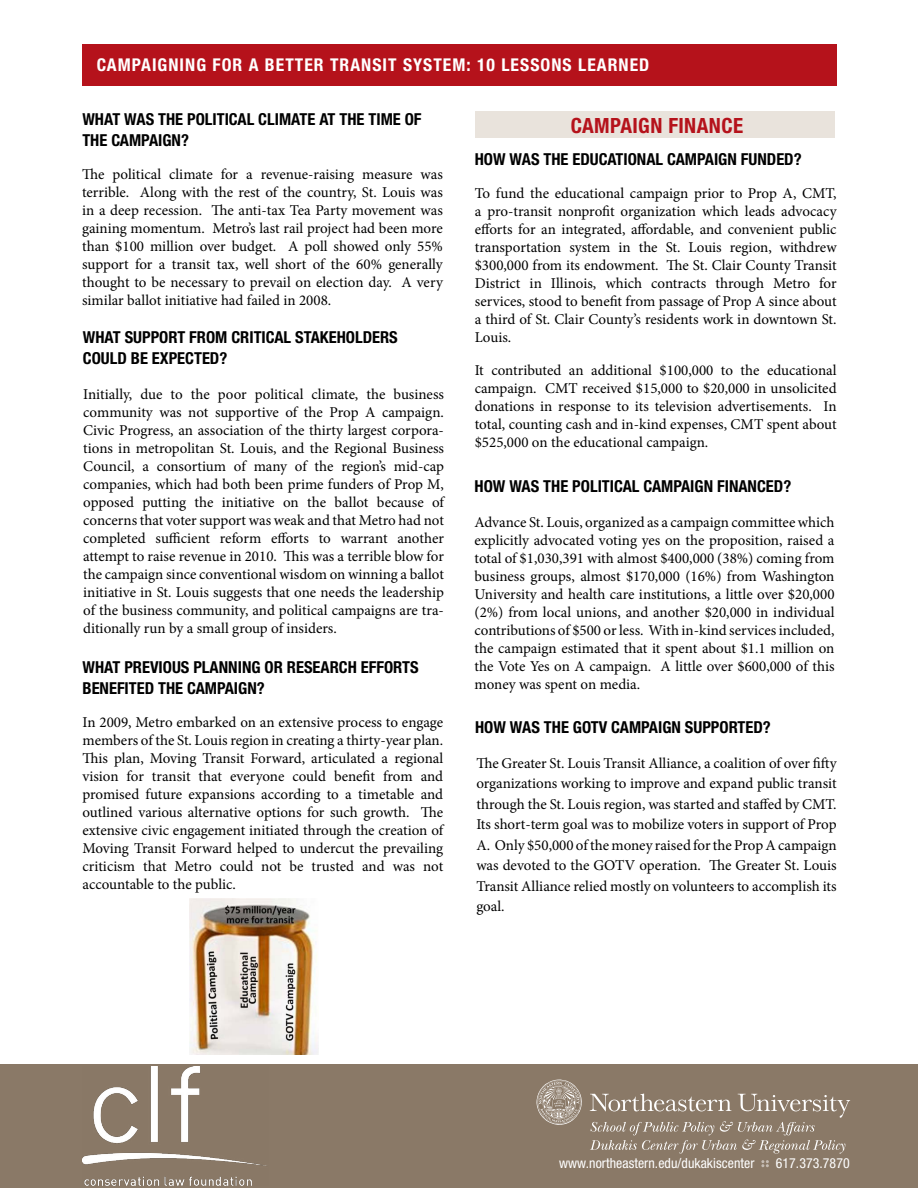
<style>
.page{position:relative;width:918px;height:1188px;background:#fff}
.page>*{position:absolute;margin:0;border:0;box-sizing:border-box;transform-origin:0 0}
.t1{font:700 condensed 21px "Helvetica Neue LT Std";color:#b5121b}
.t2{font:700 condensed 17.7px "Helvetica Neue LT Std";letter-spacing:.06em;color:#fff}
.t3{font:700 condensed 16.5px "Helvetica Neue LT Std";color:#000}
.t4{font:15px/18px "Minion Pro";color:#000;text-align:justify}
.t5{font:condensed 13.8px "Helvetica Neue LT Std";letter-spacing:.005em;color:#fff}
</style>
<div class="page">
<div style="left:82px;top:45px;width:755px;height:41px;background:#b5121b"></div>
<div style="left:0;top:1065px;width:918px;height:123px;background:#8a7967"></div>
<div style="left:475px;top:112px;width:360px;height:26px;background:#e9e3dc"></div>
<img style="left:189px;top:898px;width:130px;height:156px">
<img style="left:83px;top:1066px;width:184px;height:119px">
<svg style="left:537px;top:1080px;width:45px;height:45px"></svg>
<svg style="left:590px;top:1094px;width:260px;height:60px"></svg>
<svg style="left:761px;top:1160px;width:8px;height:7px"></svg>
<p class="t2" style="left:97px;top:54px;width:179px">CAMPAIGNING FOR A BETTER</p>
<p class="t2" style="left:330px;top:54px;width:20px">TRANSIT</p>
<p class="t2" style="left:403px;top:54px;width:11px">SYSTE</p>
<p class="t2" style="left:452px;top:54px;width:70px">M: 10 LESSONS</p>
<p class="t2" style="left:578px;top:54px;width:21px">LEARNE</p>
<p class="t2" style="left:639px;top:54px;width:12px">D</p>
<p class="t3" style="left:82px;top:109px;width:53px">WHAT WAS</p>
<p class="t3" style="left:158px;top:109px;width:38px">THE POLITICAL</p>
<p class="t3" style="left:258px;top:109px;width:165px">CLIMATE AT THETIMEOF</p>
<p class="t3" style="left:82px;top:130px;width:108px">THE CAMPAIGN?</p>
<p class="t4" style="left:82px;top:166px;width:362px">The political climate for a revenue-raising measure was terrible. Along with the rest of the country, St. Louis was in a deep recession. The anti-tax Tea Party movement was gaining momentum. Metro’s last rail project had been more than $100 million over budget. A poll showed only 55% support for a transit tax, well short of the 60% generally thought to be necessary to prevail on election day. A very similar ballot initiative had failed in 2008.</p>
<p class="t3" style="left:83px;top:327px;width:52px">WHAT SUPPORT</p>
<p class="t3" style="left:189px;top:327px;width:51px">FROM CRITICAL</p>
<p class="t3" style="left:295px;top:327px;width:87px">STAKEHOLDERS</p>
<p class="t3" style="left:83px;top:348px;width:10px">COUL</p>
<p class="t3" style="left:117px;top:348px;width:44px">D BE EXPECTE</p>
<p class="t3" style="left:210px;top:348px;width:19px">D?</p>
<p class="t4" style="left:83px;top:386px;width:362px">Initially, due to the poor political climate, the business community was not supportive of the Prop A campaign.<br>Civic Progress, an association of the thirty largest corpora&shy;tions in metropolitan St. Louis, and the Regional Business Council, a consortium of many of the region’s mid-cap companies, which had both been prime funders of Prop M, opposed putting the initiative on the ballot because of concerns that voter support was weak and that Metro had not completed sufficient reform efforts to warrant another attempt to raise revenue in 2010. This was a terrible blow for the campaign since conventional wisdom on winning a ballot initiative in St. Louis suggests that one needs the leadership of the business community, and political campaigns are tra&shy;ditionally run by a small group of insiders.</p>
<p class="t3" style="left:82px;top:657px;width:51px">WHAT PREVIOUS</p>
<p class="t3" style="left:193px;top:657px;width:10px">PLANNIN</p>
<p class="t3" style="left:251px;top:657px;width:45px">G OR RESEARC</p>
<p class="t3" style="left:348px;top:657px;width:46px">H EFFORTS</p>
<p class="t3" style="left:82px;top:678px;width:10px">BENE</p>
<p class="t3" style="left:117px;top:678px;width:149px">FITED THE CAMPAIGN?</p>
<p class="t4" style="left:82px;top:714px;width:362px">In 2009, Metro embarked on an extensive process to engage members of the St. Louis region in creating a thirty-year plan.<br>This plan, Moving Transit Forward, articulated a regional vision for transit that everyone could benefit from and promised future expansions according to a timetable and outlined various alternative options for such growth. The extensive civic engagement initiated through the creation of Moving Transit Forward helped to undercut the prevailing criticism that Metro could not be trusted and was not accountable to the public.</p>
<h1 class="t1" style="left:571px;top:113px;width:109px">CAMPAIGN FINANCE</h1>
<p class="t3" style="left:475px;top:149px;width:11px">HOW</p>
<p class="t3" style="left:510px;top:149px;width:11px">WAS</p>
<p class="t3" style="left:544px;top:149px;width:56px">THE EDUCATIONAL</p>
<p class="t3" style="left:667px;top:149px;width:136px">CAMPAIGN FUNDED?</p>
<p class="t4" style="left:475px;top:185px;width:363px">To fund the educational campaign prior to Prop A, CMT, a pro-transit nonprofit organization which leads advocacy efforts for an integrated, affordable, and convenient public transportation system in the St. Louis region, withdrew $300,000 from its endowment. The St. Clair County Transit District in Illinois, which contracts through Metro for services, stood to benefit from passage of Prop A since about a third of St. Clair County’s residents work in downtown St.<br>Louis.</p>
<p class="t4" style="left:475px;top:362px;width:363px">It contributed an additional $100,000 to the educational campaign. CMT received $15,000 to $20,000 in unsolicited donations in response to its television advertisements. In total, counting cash and in-kind expenses, CMT spent about $525,000 on the educational campaign.</p>
<p class="t3" style="left:475px;top:476px;width:11px">HOW</p>
<p class="t3" style="left:509px;top:476px;width:11px">WAS</p>
<p class="t3" style="left:543px;top:476px;width:38px">THE POLITICAL</p>
<p class="t3" style="left:643px;top:476px;width:91px">CAMPAIGN FINANCE</p>
<p class="t3" style="left:774px;top:476px;width:19px">D?</p>
<p class="t4" style="left:475px;top:513px;width:362px">Advance St. Louis, organized as a campaign committee which explicitly advocated voting yes on the proposition, raised a total of $1,030,391 with almost $400,000 (38%) coming from business groups, almost $170,000 (16%) from Washington University and health care institutions, a little over $20,000 (2%) from local unions, and another $20,000 in individual contributions of $500 or less. With in-kind services included, the campaign estimated that it spent about $1.1 million on the Vote Yes on A campaign. A little over $600,000 of this money was spent on media.</p>
<p class="t3" style="left:475px;top:717px;width:11px">HOW</p>
<p class="t3" style="left:510px;top:717px;width:11px">WAS</p>
<p class="t3" style="left:544px;top:717px;width:151px">THE GOTV CAMPAIGN SUPPORTE</p>
<p class="t3" style="left:753px;top:717px;width:19px">D?</p>
<p class="t4" style="left:476px;top:753px;width:362px;line-height:20.4px">The Greater St. Louis Transit Alliance, a coalition of over fifty organizations working to improve and expand public transit through the St. Louis region, was started and staffed by CMT.<br>Its short-term goal was to mobilize voters in support of Prop A. Only $50,000 of the money raised for the Prop A campaign was devoted to the GOTV operation. The Greater St. Louis Transit Alliance relied mostly on volunteers to accomplish its goal.</p>
<p class="t5" style="left:559px;top:1155px;width:197px">www.northeastern.edu/dukakiscenter</p>
<p class="t5" style="left:776px;top:1155px;width:76px">617.373.7870</p>
</div>
